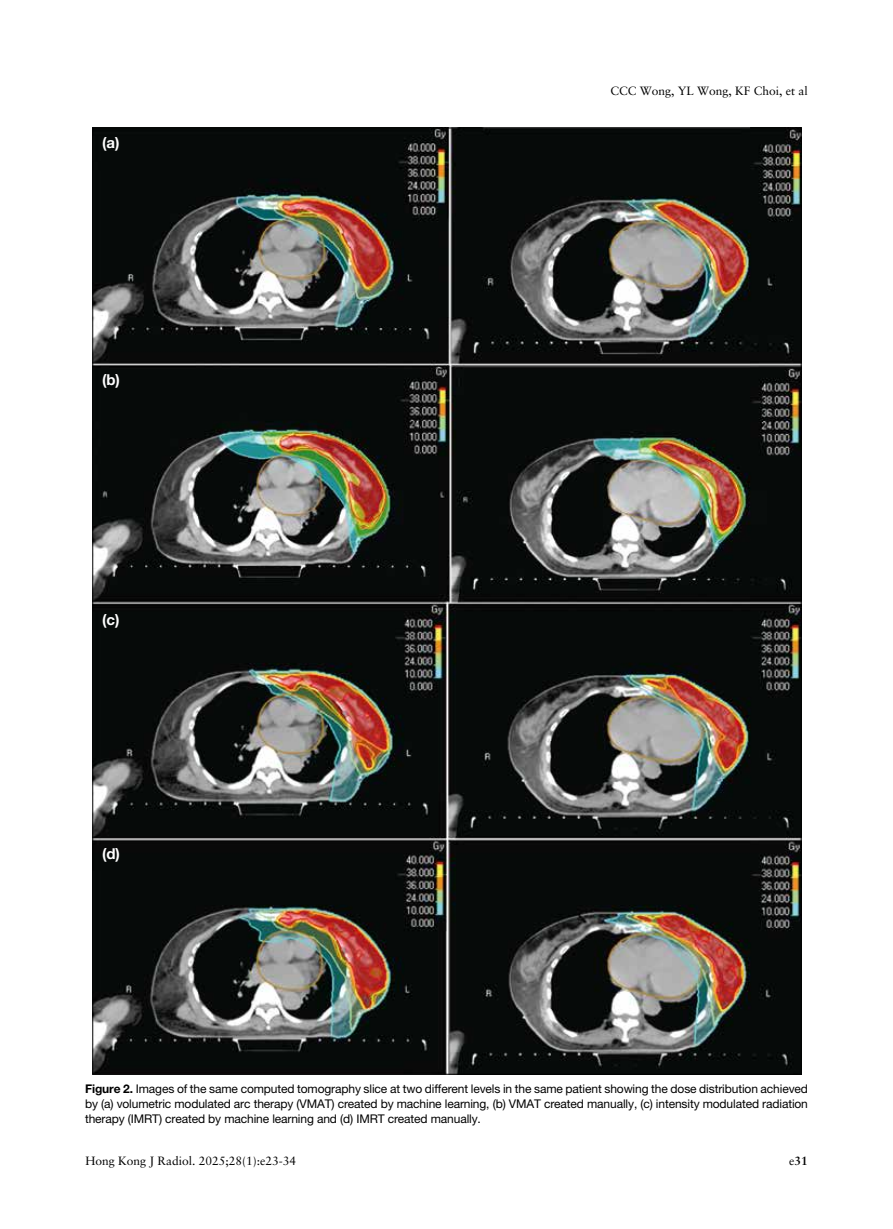
<style>
.page{position:relative;width:893px;height:1229px;background:#fff}
.page>*{position:absolute;margin:0;border:0;box-sizing:border-box;transform-origin:0 0}
.t1{font:700 15px "Helvetica Neue";color:#fff}
.t2{font:12px/15px "Helvetica Neue";letter-spacing:-.01em;color:#000;text-align:justify}
.t3{font:12px "Sabon";color:#000}
.t4{font:700 12px "Sabon";color:#000}
.s1{font-weight:700}
.s2{font-weight:400}
</style>
<div class="page">
<img style="left:94px;top:130px;width:705px;height:942px">
<p class="t1" style="left:102px;top:133px;width:19px">(a)</p>
<p class="t1" style="left:102px;top:371px;width:20px">(b)</p>
<p class="t1" style="left:102px;top:610px;width:19px">(c)</p>
<p class="t1" style="left:102px;top:844px;width:20px">(d)</p>
<p class="t3" style="left:611px;top:84px;width:199px">CCC Wong, YL Wong, KF Choi, et al</p>
<p class="t2" style="left:85px;top:1081px;width:724px"><span class="s1">Figure 2.</span> Images of the same computed tomography slice at two different levels in the same patient showing the dose distribution achieved by (a) volumetric modulated arc therapy (VMAT) created by machine learning, (b) VMAT created manually, (c) intensity modulated radiation therapy (IMRT) created by machine learning and (d) IMRT created manually.</p>
<p class="t3" style="left:85px;top:1153px;width:212px">Hong Kong J Radiol. 2025;28(1):e23-34</p>
<p class="t4" style="left:789px;top:1153px;width:20px"><span class="s2">e</span>31</p>
</div>
